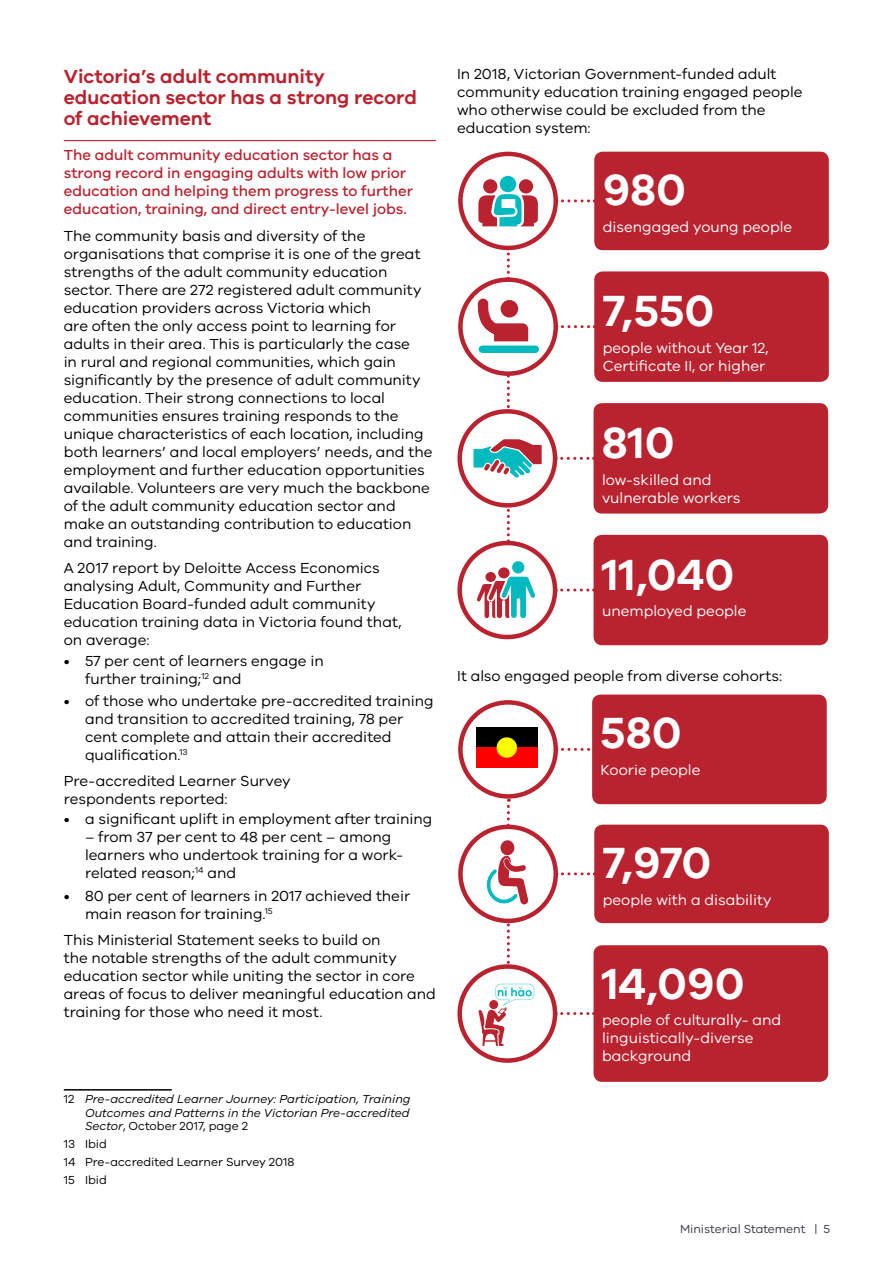
<style>
.page{position:relative;width:893px;height:1263px;background:#fff}
.page>*{position:absolute;margin:0;border:0;box-sizing:border-box;transform-origin:0 0}
.t1{font:600 45px "VIC";color:#fff}
.t2{font:600 19.5px/21px "VIC";color:#b8232f}
.t3{font:15px/18px "VIC";color:#000}
.t4{font:15px/18px "VIC";color:#fff}
.t5{font:500 15px/18px "VIC";color:#b8232f}
.t6{font:italic 12px/13.5px "VIC";color:#000;text-align:justify}
.t7{font:12px/17.7px "VIC";color:#000}
.t8{font:12px "VIC";color:#343741}
.s1{font-style:normal}
</style>
<div class="page">
<hr style="left:64px;top:140px;width:372px;height:1px;background:#b8232f">
<hr style="left:64px;top:1089px;width:108px;height:1px;background:#000">
<div style="left:594px;top:152px;width:235px;height:98px;background:#b8232f;border-radius:9px"></div>
<svg style="left:558px;top:199px;width:37px;height:3px"></svg>
<svg style="left:460px;top:154px;width:96px;height:94px"></svg>
<div style="left:458px;top:152px;width:100px;height:98px;border:4px solid #b8232f;border-radius:50%"></div>
<div style="left:483px;top:179px;width:14px;height:14px;background:#b8232f;border-radius:50%"></div>
<div style="left:519px;top:179px;width:14px;height:14px;background:#b8232f;border-radius:50%"></div>
<svg style="left:478px;top:194px;width:60px;height:32px"></svg>
<div style="left:500px;top:176px;width:16px;height:16px;background:#00bac0;border-radius:50%"></div>
<div style="left:594px;top:271px;width:235px;height:111px;background:#b8232f;border-radius:9px"></div>
<svg style="left:558px;top:325px;width:36px;height:3px"></svg>
<svg style="left:460px;top:280px;width:96px;height:94px"></svg>
<div style="left:458px;top:277px;width:100px;height:99px;border:4px solid #b8232f;border-radius:50%"></div>
<div style="left:594px;top:403px;width:234px;height:110px;background:#b8232f;border-radius:9px"></div>
<svg style="left:562px;top:457px;width:32px;height:3px"></svg>
<svg style="left:460px;top:411px;width:95px;height:94px"></svg>
<div style="left:457px;top:409px;width:100px;height:99px;border:4px solid #b8232f;border-radius:50%"></div>
<svg style="left:473px;top:246px;width:69px;height:307px"></svg>
<div style="left:594px;top:535px;width:234px;height:110px;background:#b8232f;border-radius:9px"></div>
<svg style="left:562px;top:588px;width:32px;height:3px"></svg>
<div style="left:460px;top:543px;width:95px;height:94px;background:#fff;border-radius:50%"></div>
<div style="left:457px;top:541px;width:100px;height:98px;border:4px solid #b8232f;border-radius:50%"></div>
<div style="left:512px;top:561px;width:12px;height:12px;background:#00bac0;border-radius:50%"></div>
<div style="left:498px;top:567px;width:12px;height:11px;background:#b8232f;border-radius:50%"></div>
<div style="left:485px;top:572px;width:11px;height:10px;background:#b8232f;border-radius:50%"></div>
<svg style="left:477px;top:577px;width:59px;height:41px"></svg>
<div style="left:592px;top:694px;width:235px;height:110px;background:#b8232f;border-radius:9px"></div>
<svg style="left:558px;top:748px;width:35px;height:3px"></svg>
<div style="left:594px;top:825px;width:235px;height:98px;background:#b8232f;border-radius:9px"></div>
<svg style="left:558px;top:872px;width:37px;height:3px"></svg>
<svg style="left:460px;top:827px;width:96px;height:94px"></svg>
<div style="left:458px;top:825px;width:100px;height:98px;border:4px solid #b8232f;border-radius:50%"></div>
<svg style="left:486px;top:799px;width:43px;height:172px"></svg>
<div style="left:594px;top:945px;width:234px;height:137px;background:#b8232f;border-radius:9px"></div>
<svg style="left:562px;top:1012px;width:32px;height:3px"></svg>
<svg style="left:460px;top:966px;width:95px;height:94px"></svg>
<div style="left:457px;top:964px;width:100px;height:99px;border:4px solid #b8232f;border-radius:50%"></div>
<svg style="left:478px;top:984px;width:56px;height:62px"></svg>
<div style="left:458px;top:700px;width:100px;height:99px;border:4px solid #b8232f;border-radius:50%"></div>
<div style="left:476px;top:727px;width:62px;height:21px;background:#000"></div>
<div style="left:476px;top:748px;width:62px;height:20px;background:#f00"></div>
<div style="left:497px;top:737px;width:20px;height:21px;background:#fcfc00;border-radius:50%"></div>
<h2 class="t2" style="left:64px;top:66px;width:355px">Victoria’s adult community education sector has a strong record of achievement</h2>
<p class="t5" style="left:64px;top:146px;width:351px">The adult community education sector has a strong record in engaging adults with low prior education and helping them progress to further education, training, and direct entry-level jobs.</p>
<p class="t3" style="left:64px;top:226px;width:370px">The community basis and diversity of the organisations that comprise it is one of the great strengths of the adult community education sector. There are 272 registered adult community education providers across Victoria which<br>are often the only access point to learning for adults in their area. This is particularly the case<br>in rural and regional communities, which gain significantly by the presence of adult community education. Their strong connections to local communities ensures training responds to the unique characteristics of each location, including both learners’ and local employers’ needs, and the employment and further education opportunities available. Volunteers are very much the backbone of the adult community education sector and make an outstanding contribution to education and training.</p>
<p class="t3" style="left:64px;top:559px;width:339px">A 2017 report by Deloitte Access Economics analysing Adult, Community and Further Education Board-funded adult community education training data in Victoria found that, on average:</p>
<p class="t3" style="left:85px;top:651px;width:240px;text-indent:-21px">• 57 per cent of learners engage in further training;<sup>12</sup> and</p>
<p class="t3" style="left:85px;top:691px;width:350px;text-indent:-21px">• of those who undertake pre-accredited training and transition to accredited training, 78 per cent complete and attain their accredited qualification.<sup>13</sup></p>
<p class="t3" style="left:64px;top:772px;width:228px">Pre-accredited Learner Survey respondents reported:</p>
<p class="t3" style="left:64px;top:810px;width:370px">• a significant uplift in employment after training</p>
<p class="t3" style="left:85px;top:828px;width:320px">– from 37 per cent to 48 per cent – among learners who undertook training for a work&shy;related reason;<sup>14</sup> and</p>
<p class="t3" style="left:85px;top:886px;width:327px;text-indent:-21px">• 80 per cent of learners in 2017 achieved their main reason for training.<sup>15</sup></p>
<p class="t3" style="left:64px;top:931px;width:374px">This Ministerial Statement seeks to build on<br>the notable strengths of the adult community education sector while uniting the sector in core areas of focus to deliver meaningful education and training for those who need it most.</p>
<p class="t6" style="left:85px;top:1092px;width:327px;text-indent:-21px"><span class="s1">12</span> Pre-accredited Learner Journey: Participation, Training Outcomes and Patterns in the Victorian Pre-accredited Sector<span class="s1">, October 2017, page 2</span></p>
<p class="t7" style="left:64px;top:1135px;width:232px">13 Ibid<br>14 Pre-accredited Learner Survey 2018<br>15 Ibid</p>
<p class="t3" style="left:457px;top:64px;width:347px">In 2018, Victorian Government-funded adult community education training engaged people who otherwise could be excluded from the education system:</p>
<h1 class="t1" style="left:603px;top:163px;width:85px">980</h1>
<p class="t4" style="left:603px;top:217px;width:191px">disengaged young people</p>
<h1 class="t1" style="left:603px;top:284px;width:113px">7,550</h1>
<p class="t4" style="left:603px;top:338px;width:167px">people without Year 12,<br>Certificate II, or higher</p>
<h1 class="t1" style="left:602px;top:416px;width:74px">810</h1>
<p class="t4" style="left:602px;top:470px;width:140px">low-skilled and vulnerable workers</p>
<h1 class="t1" style="left:602px;top:547px;width:134px">11,040</h1>
<p class="t4" style="left:602px;top:602px;width:146px">unemployed people</p>
<p class="t3" style="left:457px;top:667px;width:327px">It also engaged people from diverse cohorts:</p>
<h1 class="t1" style="left:601px;top:705px;width:83px">580</h1>
<p class="t4" style="left:601px;top:760px;width:101px">Koorie people</p>
<h1 class="t1" style="left:603px;top:836px;width:110px">7,970</h1>
<p class="t4" style="left:603px;top:890px;width:170px">people with a disability</p>
<h1 class="t1" style="left:602px;top:956px;width:144px">14,090</h1>
<p class="t4" style="left:602px;top:1011px;width:181px">people of culturally- and linguistically-diverse background</p>
<p class="t8" style="left:680px;top:1222px;width:152px">Ministerial Statement | 5</p>
</div>
